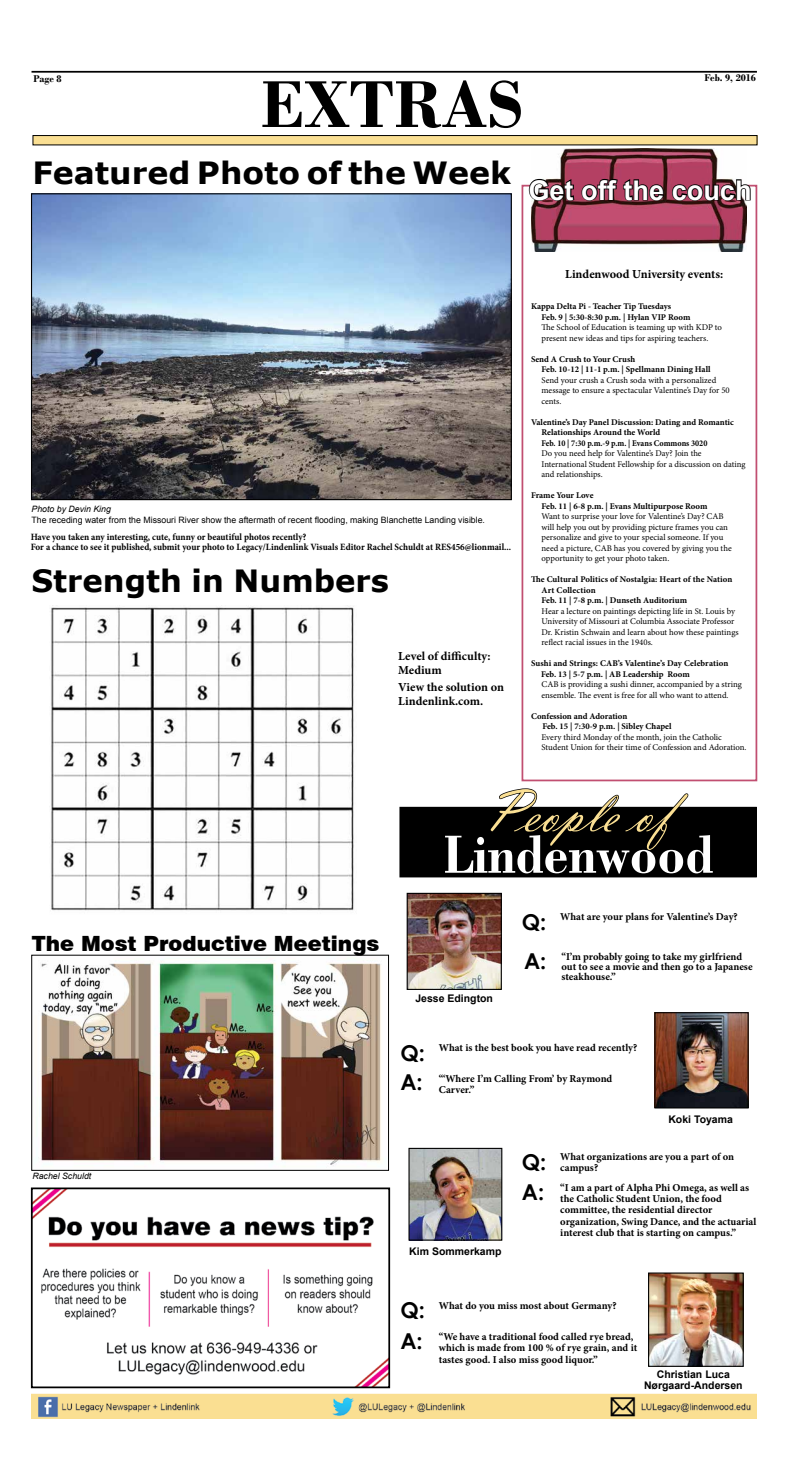
<style>
.page{position:relative;width:788px;height:1481px;background:#fff}
.page>*{position:absolute;margin:0;border:0;box-sizing:border-box;transform-origin:0 0}
.t1{font:700 70.17px "Bodoni BT";color:#000;scale:.96 1}
.t2{font:61.86px "Vladimir Script";color:#fadf93;scale:.96 1}
.t3{font:700 56.88px "Bodoni BT";color:#fff;scale:.89 1}
.t4{font:700 30.62px "Verdana";color:#000}
.t5{font:700 27.12px "Arial";color:#fff}
.t6{font:700 21.88px "Century Gothic";color:#000}
.t7{font:900 21px "Swiss 721 BT";color:#000}
.t8{font:700 12.25px/13.1px "Minion Pro";color:#000}
.t9{font:700 10.5px/11.4px "Minion Pro";color:#000}
.t10{font:700 10.5px/11.4px "Arial";color:#000;text-align:center}
.t11{font:700 10.33px "Bodoni";color:#000}
.t12{font:700 9.62px/10.1px "Minion Pro";color:#000;scale:.95 1}
.t13{font:8.75px/10.5px "Minion Pro";letter-spacing:-.005em;color:#000}
.t14{font:700 8.75px/10.5px "Minion Pro";color:#000}
.t15{font:8.75px "Arial";color:#000}
.t16{font:italic 8.75px "Arial";color:#000}
.s1{font-family:"Century Gothic";font-size:21.88px}
</style>
<div class="page">
<div style="left:33px;top:136px;width:724px;height:9px;background:#fadf93"></div>
<div style="left:33px;top:135px;width:724px;height:10px;border:1px solid #000"></div>
<hr style="left:32px;top:71px;width:724px;height:2px;background:#000">
<img style="left:50px;top:606px;width:304px;height:305px">
<div style="left:521px;top:185px;width:236px;height:596px;border:2px solid #c14f71"></div>
<img style="left:531px;top:149px;width:215px;height:102px">
<svg style="left:527px;top:177px;width:138px;height:25px;background:#6c3342"></svg>
<svg style="left:671px;top:178px;width:80px;height:24px;background:#6b3946"></svg>
<img style="left:33px;top:195px;width:477px;height:303px">
<div style="left:31px;top:193px;width:481px;height:307px;border:1px solid #000"></div>
<div style="left:400px;top:807px;width:356px;height:70px;background:#000"></div>
<svg style="left:489px;top:788px;width:200px;height:19px"></svg>
<img style="left:408px;top:895px;width:92px;height:93px">
<div style="left:406px;top:893px;width:96px;height:97px;border:1px solid #000"></div>
<img style="left:656px;top:1014px;width:90px;height:92px">
<div style="left:654px;top:1012px;width:94px;height:96px;border:1px solid #000"></div>
<img style="left:410px;top:1149px;width:90px;height:89px">
<div style="left:408px;top:1147px;width:94px;height:93px;border:1px solid #000"></div>
<img style="left:650px;top:1274px;width:91px;height:90px">
<div style="left:648px;top:1272px;width:95px;height:94px;border:1px solid #000"></div>
<img style="left:38px;top:960px;width:344px;height:207px">
<div style="left:31px;top:954px;width:358px;height:216px;border:1px solid #000"></div>
<img style="left:34px;top:1190px;width:353px;height:195px">
<div style="left:31px;top:1187px;width:359px;height:201px;border:2px solid #000"></div>
<img style="left:32px;top:1393px;width:724px;height:25px">
<p class="t11" style="left:33px;top:73px;width:30px">Page 8</p>
<h1 class="t1" style="left:260px;top:60px;width:276px">EXTRAS</h1>
<p class="t11" style="left:704px;top:72px;width:53px">Feb. 9, 2016</p>
<h3 class="t4" style="left:32px;top:151px;width:480px">Featured Photo of the Week</h3>
<h3 class="t5" style="left:528px;top:172px;width:225px">Get off the couch</h3>
<p class="t16" style="left:32px;top:503px;width:81px">Photo by Devin King</p>
<p class="t15" style="left:32px;top:514px;width:455px">The receding water from the Missouri River show the aftermath of recent flooding, making Blanchette Landing visible.</p>
<p class="t12" style="left:31px;top:532px;width:507px">Have you taken any interesting, cute, funny or beautiful photos recently?<br>For a chance to see it published, submit your photo to Legacy/Lindenlink Visuals Editor Rachel Schuldt at RES456@lionmail...</p>
<h3 class="t4" style="left:32px;top:559px;width:359px">Strength in Numbers</h3>
<h3 class="t8" style="left:398px;top:650px;width:94px">Level of difficulty:<br>Medium</h3>
<h3 class="t8" style="left:398px;top:681px;width:107px">View the solution on<br>Lindenlink.com.</h3>
<h3 class="t8" style="left:565px;top:267px;width:160px">Lindenwood University events:</h3>
<p class="t14" style="left:541px;top:301px;width:150px;text-indent:-10px">Kappa Delta Pi - Teacher Tip Tuesdays<br>Feb. 9 | 5:30-8:30 p.m. | Hylan VIP Room</p>
<p class="t13" style="left:541px;top:322px;width:182px">The School of Education is teaming up with KDP to present new ideas and tips for aspiring teachers.</p>
<p class="t14" style="left:541px;top:354px;width:171px;text-indent:-10px">Send A Crush to Your Crush<br>Feb. 10-12 | 11-1 p.m. | Spellmann Dining Hall</p>
<p class="t13" style="left:541px;top:375px;width:190px">Send your crush a Crush soda with a personalized message to ensure a spectacular Valentine’s Day for 50 cents.</p>
<p class="t14" style="left:541px;top:417px;width:194px;text-indent:-10px">Valentine’s Day Panel Discussion: Dating and Romantic<br>Relationships Around the World<br>Feb. 10 | 7:30 p.m.-9 p.m. | Evans Commons 3020</p>
<p class="t13" style="left:541px;top:448px;width:205px">Do you need help for Valentine’s Day? Join the<br>International Student Fellowship for a discussion on dating and relationships.</p>
<p class="t14" style="left:541px;top:490px;width:167px;text-indent:-10px">Frame Your Love<br>Feb. 11 | 6-8 p.m. | Evans Multipurpose Room</p>
<p class="t13" style="left:541px;top:511px;width:192px">Want to surprise your love for Valentine’s Day? CAB will help you out by providing picture frames you can personalize and give to your special someone. If you need a picture, CAB has you covered by giving you the opportunity to get your photo taken.</p>
<p class="t14" style="left:541px;top:574px;width:192px;text-indent:-10px">The Cultural Politics of Nostalgia: Heart of the Nation<br>Art Collection<br>Feb. 11 | 7-8 p.m. | Dunseth Auditorium</p>
<p class="t13" style="left:541px;top:606px;width:199px">Hear a lecture on paintings depicting life in St. Louis by University of Missouri at Columbia Associate Professor Dr. Kristin Schwain and learn about how these paintings reflect racial issues in the 1940s.</p>
<p class="t14" style="left:541px;top:658px;width:189px;text-indent:-10px">Sushi and Strings: CAB’s Valentine’s Day Celebration<br>Feb. 13 | 5-7 p.m. | AB Leadership Room</p>
<p class="t13" style="left:541px;top:679px;width:202px">CAB is providing a sushi dinner, accompanied by a string ensemble. The event is free for all who want to attend.</p>
<p class="t14" style="left:542px;top:711px;width:131px;text-indent:-11px">Confession and Adoration<br>Feb. 15 | 7:30-9 p.m. | Sibley Chapel</p>
<p class="t13" style="left:541px;top:732px;width:206px">Every third Monday of the month, join the Catholic<br>Student Union for their time of Confession and Adoration.</p>
<h2 class="t2" style="left:483px;top:775px;width:198px">People of</h2>
<h3 class="t3" style="left:443px;top:819px;width:305px">Lindenwood</h3>
<h3 class="t7" style="left:32px;top:931px;width:349px">The Most Productive Meetings</h3>
<p class="t16" style="left:32px;top:1170px;width:60px">Rachel Schuldt</p>
<p class="t10" style="left:415px;top:993px;width:79px">Jesse Edington</p>
<h3 class="t6" style="left:522px;top:905px;width:26px">Q:</h3>
<h3 class="t6" style="left:524px;top:944px;width:24px">A:</h3>
<p class="t9" style="left:560px;top:911px;width:179px">What are your plans for Valentine’s Day?</p>
<p class="t9" style="left:561px;top:951px;width:192px;line-height:10.1px">“I’m probably going to take my girlfriend out to see a movie and then go to a Japanese steakhouse.”</p>
<p class="t9" style="left:439px;top:1042px;width:200px">What is the best book you have read recently?</p>
<h3 class="t6" style="left:400px;top:1036px;width:26px">Q:</h3>
<p class="t9" style="left:400px;top:1072px;width:213px;text-indent:38px">“‘Where I’m Calling From’ by Raymond<br><sup>A:</sup> Carver.”</p>
<p class="t10" style="left:668px;top:1114px;width:66px">Koki Toyama</p>
<p class="t10" style="left:409px;top:1245px;width:94px">Kim Sommerkamp</p>
<p class="t9" style="left:522px;top:1151px;width:214px;text-indent:38px">What organizations are you a part of on<br><sup>Q:</sup> campus?</p>
<p class="t9" style="left:560px;top:1181px;width:198px">“I am a part of Alpha Phi Omega, as well as the Catholic Student Union, the food committee, the residential director organization, Swing Dance, and the actuarial interest club that is starting on campus.”</p>
<h3 class="t6" style="left:522px;top:1175px;width:24px">A:</h3>
<p class="t9" style="left:400px;top:1300px;width:218px"><span class="s1">Q:</span> What do you miss most about Germany?</p>
<p class="t9" style="left:439px;top:1330px;width:200px">“We have a traditional food called rye bread, which is made from 100 % of rye grain, and it tastes good. I also miss good liquor.”</p>
<h3 class="t6" style="left:400px;top:1324px;width:24px">A:</h3>
<p class="t10" style="left:644px;top:1368px;width:100px">Christian Luca<br>Nørgaard-Andersen</p>
</div>
